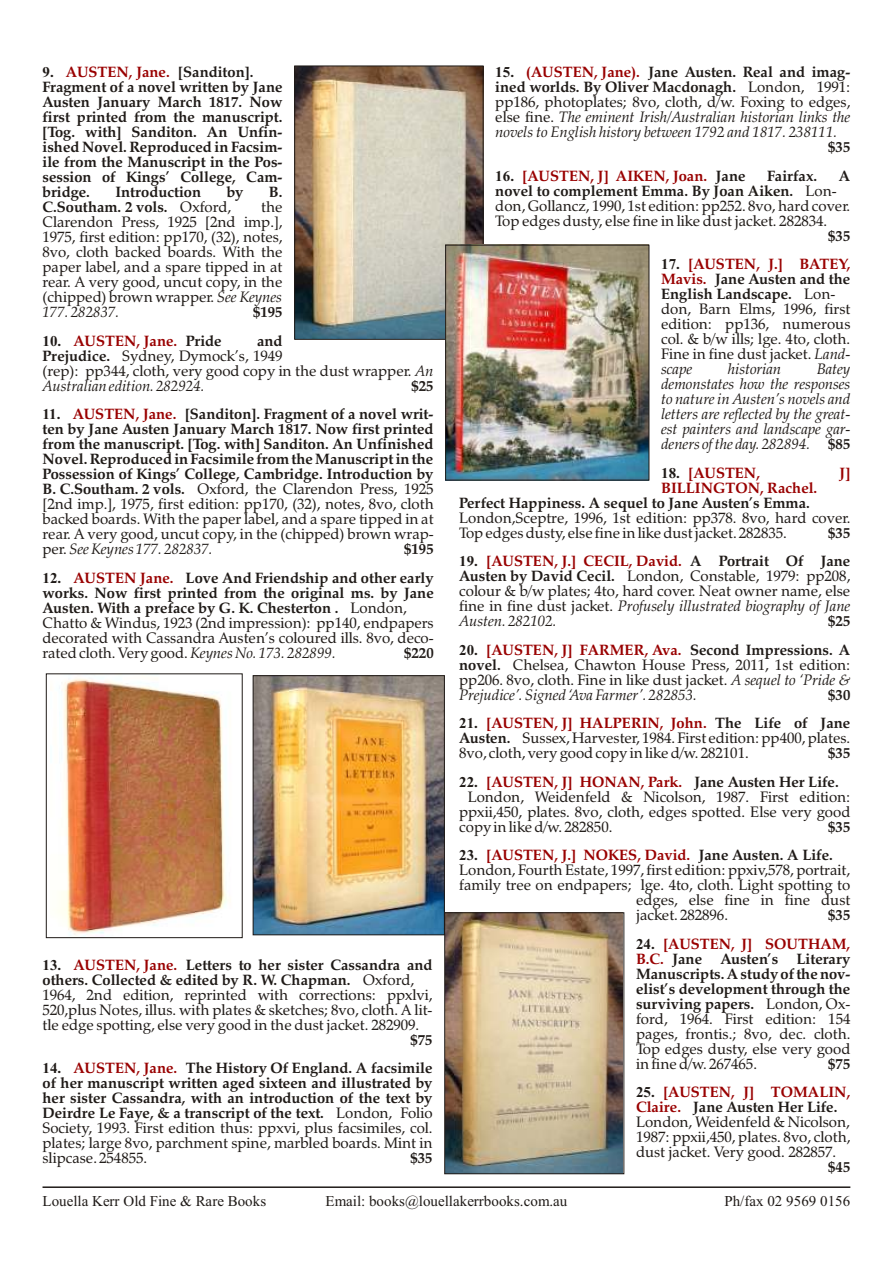
<style>
.page{position:relative;width:894px;height:1263px;background:#fff}
.page>*{position:absolute;margin:0;border:0;box-sizing:border-box;transform-origin:0 0}
.t1{font:15px/15px "Zapf Calligr BT";color:#1f1a17}
.t2{font:700 15px/15px "Zapf Calligr BT";color:#1f1a17;text-align:justify}
.t3{font:italic 15px/15px "Zapf Calligr BT";color:#1f1a17;text-align:justify}
.t4{font:700 15px "Zapf Calligr BT";color:#900}
.t5{font:15px "Times New Roman";letter-spacing:.005em;color:#1f1a17}
.s1{font-family:"Times New Roman"}
.s2{color:#900}
.s3{font-weight:400}
.s4{font-style:italic}
.s5{font-weight:700}
.s6{font-family:"Times New Roman";color:#1f1a17}
.s7{color:#1f1a17}
.s8{font-weight:400;font-style:italic}
.s9{font-family:"Times New Roman";font-weight:700}
.s10{font-weight:700;color:#900}
.s11{font-family:"Times New Roman";font-weight:700;font-style:normal}
.s12{font-weight:700;font-style:normal;color:#900}
.s13{font-weight:700;font-style:normal}
.s14{font-style:normal}
</style>
<div class="page">
<hr style="left:43px;top:1186px;width:807px;height:2px;background:#1f1a17">
<img style="left:58px;top:678px;width:169px;height:258px">
<div style="left:46px;top:674px;width:196px;height:264px;border:1px solid #1f1a17"></div>
<img style="left:297px;top:68px;width:184px;height:270px">
<div style="left:295px;top:66px;width:188px;height:274px;border:1px solid #1f1a17"></div>
<img style="left:255px;top:678px;width:188px;height:255px">
<div style="left:253px;top:676px;width:192px;height:259px;border:1px solid #1f1a17"></div>
<img style="left:447px;top:247px;width:200px;height:231px">
<div style="left:445px;top:245px;width:204px;height:235px;border:1px solid #1f1a17"></div>
<img style="left:447px;top:915px;width:175px;height:257px">
<div style="left:445px;top:913px;width:179px;height:261px;border:1px solid #1f1a17"></div>
<p class="t2" style="left:43px;top:66px;width:242px;text-align:left"><span class="s1">9.</span> <span class="s2">AUSTEN, Jane.</span> [Sanditon].<br>Frag ment of a novel writ ten by Jane<br>Austen Jan u ary March 1817. Now first printed from the manu script. [Tog. with] Sanditon. An Un fin - ished Novel. Re pro duced in Fac sim - ile from the Manu script in the Pos - ses sion of Kings’ Col lege, Cam - bridge.</p>
<p class="t2" style="left:115px;top:186px;width:87px">In tro duc tion</p>
<p class="t2" style="left:227px;top:186px;width:18px">by</p>
<p class="t2" style="left:269px;top:186px;width:15px">B.</p>
<p class="t2" style="left:43px;top:201px;width:190px">C.Southam. 2 vols. <span class="s3">Ox ford,</span></p>
<p class="t1" style="left:43px;top:201px;width:242px;text-align:justify;text-indent:219px">the Clar en don Press, 1925 [2nd imp.], 1975, first edi tion: pp170, (32), notes, 8vo, cloth backed boards. With the pa per la bel, and a spare tipped in at rear. A very good, un cut copy, in the (chipped) brown wrap per. <span class="s4">See Keynes 177. 282837.</span></p>
<p class="t2" style="left:253px;top:306px;width:31px">$195</p>
<p class="t1" style="left:43px;top:335px;width:392px;text-indent:214px"><span class="s5">and<br>Prej u dice.</span> Syd ney, Dymock’s, 1949<br>(rep): pp344, cloth, very good copy in the dust wrap per. <span class="s4">An<br>Aus tra lian edi tion. 282924.</span></p>
<p class="t4" style="left:43px;top:335px;width:181px"><span class="s6">10.</span> AUSTEN, Jane. <span class="s7">Pride</span></p>
<p class="t2" style="left:411px;top:380px;width:24px">$25</p>
<p class="t2" style="left:43px;top:408px;width:393px"><span class="s1">11.</span> <span class="s2">AUSTEN, Jane.</span> [Sanditon]. Frag ment of a novel writ - ten by Jane Austen Jan u ary March 1817. Now first printed from the manu script. [Tog. with] Sanditon. An Un fin ished Novel. Re pro duced in Fac sim ile from the Manu script in the Pos ses sion of Kings’ Col lege, Cam bridge. In tro duc tion by B. C.Southam. 2 vols. <span class="s3">Ox ford, the Clar en don Press, 1925 [2nd imp.], 1975, first edi tion: pp170, (32), notes, 8vo, cloth backed boards. With the pa per la bel, and a spare tipped in at rear. A very good, un cut copy, in the (chipped) brown wrap - per.</span> <span class="s8">See Keynes 177. 282837.</span></p>
<p class="t2" style="left:404px;top:543px;width:31px">$195</p>
<p class="t1" style="left:43px;top:572px;width:393px"><span class="s9">12.</span> <span class="s10">AUSTEN Jane.</span> <span class="s5">Love And Friend ship and other early works. Now first printed from the orig i nal ms. by Jane Austen. With a pref ace by G. K. Chesterton .</span> Lon don, Chatto &amp; Windus, 1923 (2nd im pres sion): pp140, endpapers dec o rated with Cas san dra Austen’s col oured ills. 8vo, dec o - rated cloth. Very good. <span class="s4">Keynes No. 173. 282899.</span></p>
<p class="t2" style="left:404px;top:647px;width:31px">$220</p>
<p class="t1" style="left:43px;top:959px;width:392px"><span class="s9">13.</span> <span class="s10">AUSTEN, Jane.</span> <span class="s5">Let ters to her sis ter Cas san dra and oth ers. Col lected &amp; ed ited by R. W. Chap man.</span> Ox ford, 1964, 2nd edi tion, re printed with correc tions: ppxlvi, 520,plus Notes, illus. with plates &amp; sketches; 8vo, cloth. A lit - tle edge spot ting, else very good in the dust jacket. 282909.</p>
<p class="t2" style="left:410px;top:1034px;width:24px">$75</p>
<p class="t2" style="left:43px;top:1062px;width:392px"><span class="s1">14.</span> <span class="s2">AUSTEN, Jane.</span> The His tory Of Eng land. A fac sim ile of her manu script writ ten aged six teen and il lus trated by her sis ter Cas san dra, with an in tro duc tion of the text by Deirdre Le Faye, &amp; a tran script of the text. <span class="s3">Lon don, Fo lio So ci ety, 1993. First edi tion thus: ppxvi, plus fac sim i les, col. plates; large 8vo, parch ment spine, mar bled boards. Mint in slipcase. 254855.</span></p>
<p class="t2" style="left:410px;top:1152px;width:24px">$35</p>
<p class="t3" style="left:495px;top:66px;width:357px"><span class="s11">15.</span> <span class="s12">(AUSTEN, Jane).</span> <span class="s13">Jane Austen. Real and imag - ined worlds. By Ol i ver Macdonagh.</span> <span class="s14">Lon don, 1991: pp186, photoplates; 8vo, cloth, d/w. Fox ing to edges, else fine.</span> The em i nent Irish/Aus tra lian his to rian links the nov els to English history between 1792 and 1817. 238111.</p>
<p class="t2" style="left:828px;top:141px;width:24px">$35</p>
<p class="t4" style="left:495px;top:170px;width:252px"><span class="s6">16.</span> [AUSTEN, J] AIKEN, Joan. <span class="s7">Jane</span></p>
<p class="t2" style="left:767px;top:170px;width:51px">Fairfax.</p>
<p class="t2" style="left:839px;top:170px;width:13px">A</p>
<p class="t1" style="left:495px;top:185px;width:356px"><span class="s5">novel to com ple ment Emma. By Joan Aiken.</span> Lon - don, Gollancz, 1990, 1st edi tion: pp252. 8vo, hard cover.<br>Top edges dusty, else fine in like dust jacket. 282834.</p>
<p class="t2" style="left:828px;top:230px;width:24px">$35</p>
<p class="t1" style="left:661px;top:258px;width:191px"><span class="s9">17.</span> <span class="s10">[AUSTEN, J.] BATEY,<br>Mavis.</span> <span class="s5">Jane Austen and the<br>Eng lish Land scape.</span> Lon - don, Barn Elms, 1996, first edi tion: pp136, nu mer ous col. &amp; b/w ills; lge. 4to, cloth.<br>Fine in fine dust jacket. <span class="s4">Land - scape</span></p>
<p class="t3" style="left:728px;top:363px;width:55px">his to rian</p>
<p class="t3" style="left:661px;top:363px;width:191px;text-indent:156px">Batey demonstates how the re sponses to na ture in Austen’s nov els and let ters are re flected by the great - est paint ers and land scape gar&shy;den ers of the day. 282894. <span class="s13">$85</span></p>
<p class="t4" style="left:661px;top:467px;width:100px"><span class="s6">18.</span> [AUSTEN,</p>
<p class="t4" style="left:840px;top:467px;width:12px">J]</p>
<p class="t4" style="left:661px;top:482px;width:158px">BILLINGTON, Ra chel.</p>
<p class="t2" style="left:459px;top:497px;width:352px">Perfect Hap pi ness. A se quel to Jane Austen’s Emma.</p>
<p class="t1" style="left:459px;top:512px;width:393px">Lon don,Scep tre, 1996, 1st edi tion: pp378. 8vo, hard cover.<br>Top edges dusty, else fine in like dust jacket. 282835.</p>
<p class="t2" style="left:828px;top:527px;width:24px">$35</p>
<p class="t1" style="left:459px;top:555px;width:393px;text-align:justify"><span class="s9">19.</span> <span class="s10">[AUSTEN, J.] CECIL, Da vid.</span> <span class="s5">A Por trait Of Jane Austen by Da vid Cecil.</span> Lon don, Con sta ble, 1979: pp208, col our &amp; b/w plates; 4to, hard cover. Neat owner name, else fine in fine dust jacket. <span class="s4">Pro fusely il lus trated bi og ra phy of Jane Austen. 282102.</span></p>
<p class="t2" style="left:828px;top:615px;width:24px">$25</p>
<p class="t1" style="left:459px;top:644px;width:393px;text-align:justify"><span class="s9">20.</span> <span class="s10">[AUSTEN, J] FARMER, Ava.</span> <span class="s5">Sec ond Im pres sions. A novel.</span> Chelsea, Chawton House Press, 2011, 1st edi tion: pp206. 8vo, cloth. Fine in like dust jacket. <span class="s4">A se quel to ‘Pride &amp; Prej u dice’. Signed ‘Ava Farmer’. 282853.</span></p>
<p class="t2" style="left:828px;top:689px;width:24px">$30</p>
<p class="t1" style="left:459px;top:717px;width:393px;text-align:justify"><span class="s9">21.</span> <span class="s10">[AUSTEN, J] HALPERIN, John.</span> <span class="s5">The Life of Jane Austen.</span> Sus sex, Harvester, 1984. First edi tion: pp400, plates.<br>8vo, cloth, very good copy in like d/w. 282101.</p>
<p class="t2" style="left:828px;top:747px;width:24px">$35</p>
<p class="t4" style="left:459px;top:776px;width:381px"><span class="s6">22.</span> [AUSTEN, J] HONAN, Park. <span class="s7">Jane Austen Her Life.</span></p>
<p class="t1" style="left:468px;top:791px;width:384px">Lon don, Weidenfeld &amp; Nicolson, 1987. First edi tion:</p>
<p class="t1" style="left:459px;top:806px;width:393px">ppxii,450, plates. 8vo, cloth, edges spot ted. Else very good</p>
<p class="t1" style="left:459px;top:821px;width:155px">copy in like d/w. 282850.</p>
<p class="t2" style="left:828px;top:821px;width:24px">$35</p>
<p class="t4" style="left:459px;top:849px;width:375px"><span class="s6">23.</span> [AUSTEN, J.] NOKES, Da vid. <span class="s7">Jane Austen. A Life.</span></p>
<p class="t1" style="left:459px;top:864px;width:392px">Lon don, Fourth Es tate, 1997, first edi tion: ppxiv,578, por trait,</p>
<p class="t1" style="left:459px;top:879px;width:393px">fam ily tree on endpapers; lge. 4to, cloth. Light spot ting to</p>
<p class="t1" style="left:636px;top:894px;width:216px">edges, else fine in fine dust</p>
<p class="t1" style="left:636px;top:909px;width:94px">jacket. 282896.</p>
<p class="t2" style="left:828px;top:909px;width:24px">$35</p>
<p class="t1" style="left:636px;top:938px;width:216px;text-align:justify"><span class="s9">24.</span> <span class="s10">[AUSTEN, J] SOUTHAM, B.C.</span> <span class="s5">Jane Austen’s Lit er ary Manu scripts. A study of the nov - el ist’s de vel op ment through the sur viv ing papers.</span> Lon don, Ox - ford, 1964. First edi tion: 154 pages, frontis.; 8vo, dec. cloth.<br>Top edges dusty, else very good in fine d/w. 267465.</p>
<p class="t2" style="left:828px;top:1058px;width:24px">$75</p>
<p class="t1" style="left:636px;top:1086px;width:216px"><span class="s9">25.</span> <span class="s10">[AUSTEN, J] TOMALIN,<br>Claire.</span> <span class="s5">Jane Austen Her Life.<br></span>Lon don, Weidenfeld &amp; Nicolson,<br>1987: ppxii,450, plates. 8vo, cloth, dust jacket. Very good. 282857.</p>
<p class="t2" style="left:828px;top:1161px;width:24px">$45</p>
<p class="t5" style="left:43px;top:1195px;width:225px">Louella Kerr Old Fine &amp; Rare Books</p>
<p class="t5" style="left:326px;top:1195px;width:243px">Email: books@louellakerrbooks.com.au</p>
<p class="t5" style="left:724px;top:1195px;width:127px">Ph/fax 02 9569 0156</p>
</div>
